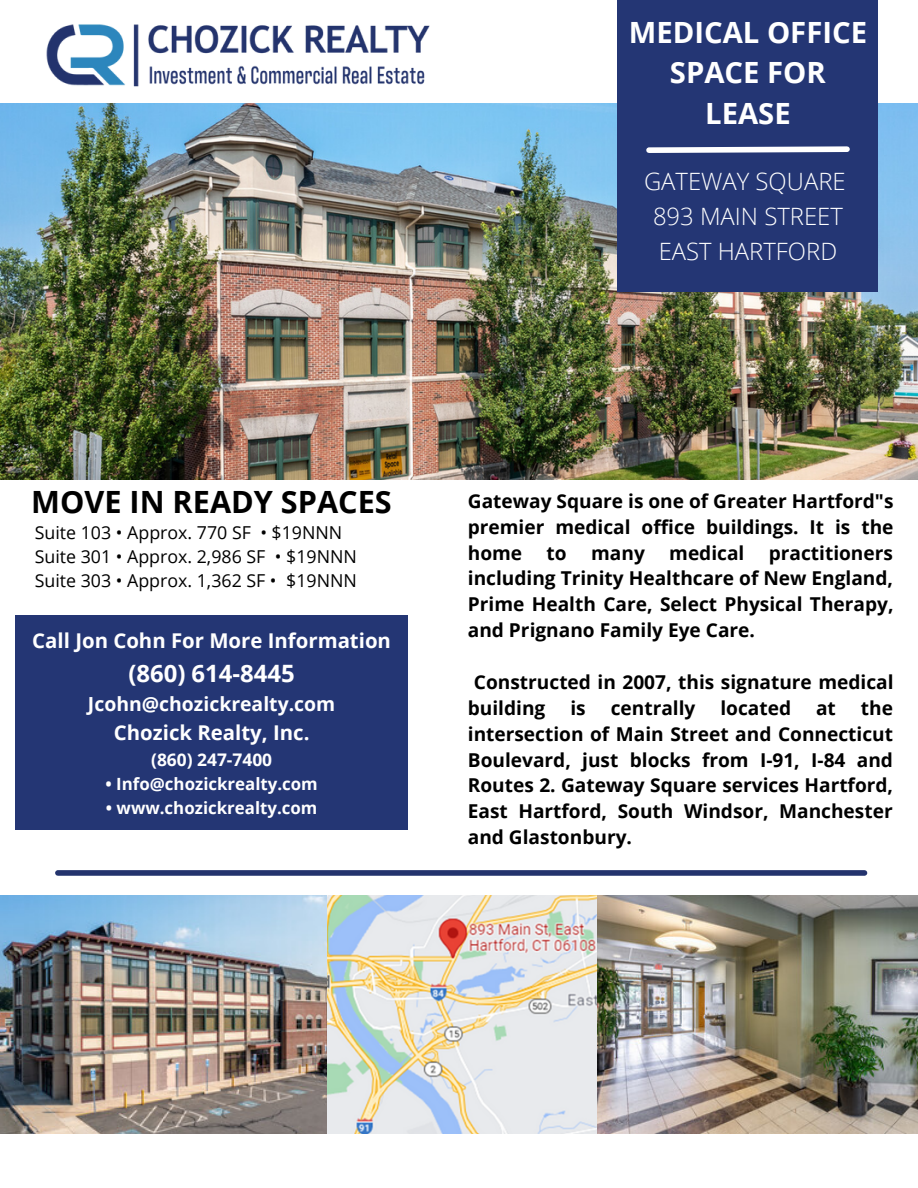
<style>
.page{position:relative;width:918px;height:1188px;background:#fff}
.page>*{position:absolute;margin:0;border:0;box-sizing:border-box;transform-origin:0 0}
.t1{font:700 30.6px "Open Sans";color:#000}
.t2{font:700 29.25px/40.5px "Open Sans";color:#fff;text-align:center}
.t3{font:300 23.85px/34.8px "Open Sans";color:#fff;text-align:center}
.t4{font:700 23.85px "Open Sans";color:#fff}
.t5{font:700 20.4px "Open Sans";color:#fff}
.t6{font:700 19.35px "Open Sans";color:#fff}
.t7{font:700 19.05px/25.8px "Open Sans";color:#000;text-align:justify}
.t8{font:17.85px/24.3px "Open Sans";color:#000}
.t9{font:700 17.4px "Open Sans";color:#fff}
.t10{font:700 16.8px "Open Sans";color:#fff}
</style>
<div class="page">
<img style="left:46px;top:24px;width:384px;height:63px">
<img style="left:0;top:104px;width:918px;height:375px">
<div style="left:15px;top:615px;width:393px;height:215px;background:#243674"></div>
<div style="left:617px;top:0;width:261px;height:291px;background:#243674"></div>
<svg style="left:646px;top:146px;width:204px;height:7px"></svg>
<div style="left:58px;top:870px;width:807px;height:6px;background:#23336d"></div>
<img style="left:327px;top:895px;width:270px;height:239px">
<img style="left:1px;top:895px;width:326px;height:239px">
<img style="left:597px;top:895px;width:321px;height:239px">
<h2 class="t2" style="left:629px;top:11px;width:240px">MEDICAL OFFICE<br>SPACE FOR<br>LEASE</h2>
<p class="t3" style="left:644px;top:163px;width:203px">GATEWAY SQUARE<br>893 MAIN STREET<br>EAST HARTFORD</p>
<h1 class="t1" style="left:31px;top:480px;width:362px">MOVE IN READY SPACES</h1>
<p class="t8" style="left:35px;top:519px;width:324px">Suite 103 • Approx. 770 SF • $19NNN<br>Suite 301 • Approx. 2,986 SF • $19NNN<br>Suite 303 • Approx. 1,362 SF • $19NNN</p>
<p class="t5" style="left:32px;top:626px;width:360px">Call Jon Cohn For More Information</p>
<p class="t4" style="left:128px;top:656px;width:168px">(860) 614-8445</p>
<p class="t6" style="left:88px;top:690px;width:249px">Jcohn@chozickrealty.com</p>
<p class="t5" style="left:114px;top:719px;width:197px">Chozick Realty, Inc.</p>
<p class="t9" style="left:151px;top:748px;width:122px">(860) 247-7400</p>
<p class="t10" style="left:106px;top:772px;width:214px">• Info@chozickrealty.com</p>
<p class="t10" style="left:106px;top:796px;width:213px">• www.chozickrealty.com</p>
<p class="t7" style="left:468px;top:488px;width:427px">Gateway Square is one of Greater Hartford"s premier medical office buildings. It is the home</p>
<p class="t7" style="left:468px;top:539px;width:427px;text-indent:301px">practitioners including Trinity Healthcare of New England, Prime Health Care, Select Physical Therapy, and Prignano Family Eye Care.</p>
<p class="t7" style="left:468px;top:669px;width:427px;text-indent:6px">Constructed in 2007, this signature medical building</p>
<p class="t7" style="left:547px;top:539px;width:22px">to</p>
<p class="t7" style="left:591px;top:539px;width:55px">many</p>
<p class="t7" style="left:669px;top:539px;width:77px">medical</p>
<p class="t7" style="left:468px;top:695px;width:427px;text-indent:393px">the intersection of Main Street and Connecticut Boulevard, just blocks from I-91, I-84 and Routes 2. Gateway Square services Hartford, East Hartford, South Windsor, Manchester and Glastonbury.</p>
<p class="t7" style="left:570px;top:695px;width:17px">is</p>
<p class="t7" style="left:611px;top:695px;width:86px">centrally</p>
<p class="t7" style="left:720px;top:695px;width:72px">located</p>
<p class="t7" style="left:816px;top:695px;width:21px">at</p>
</div>
